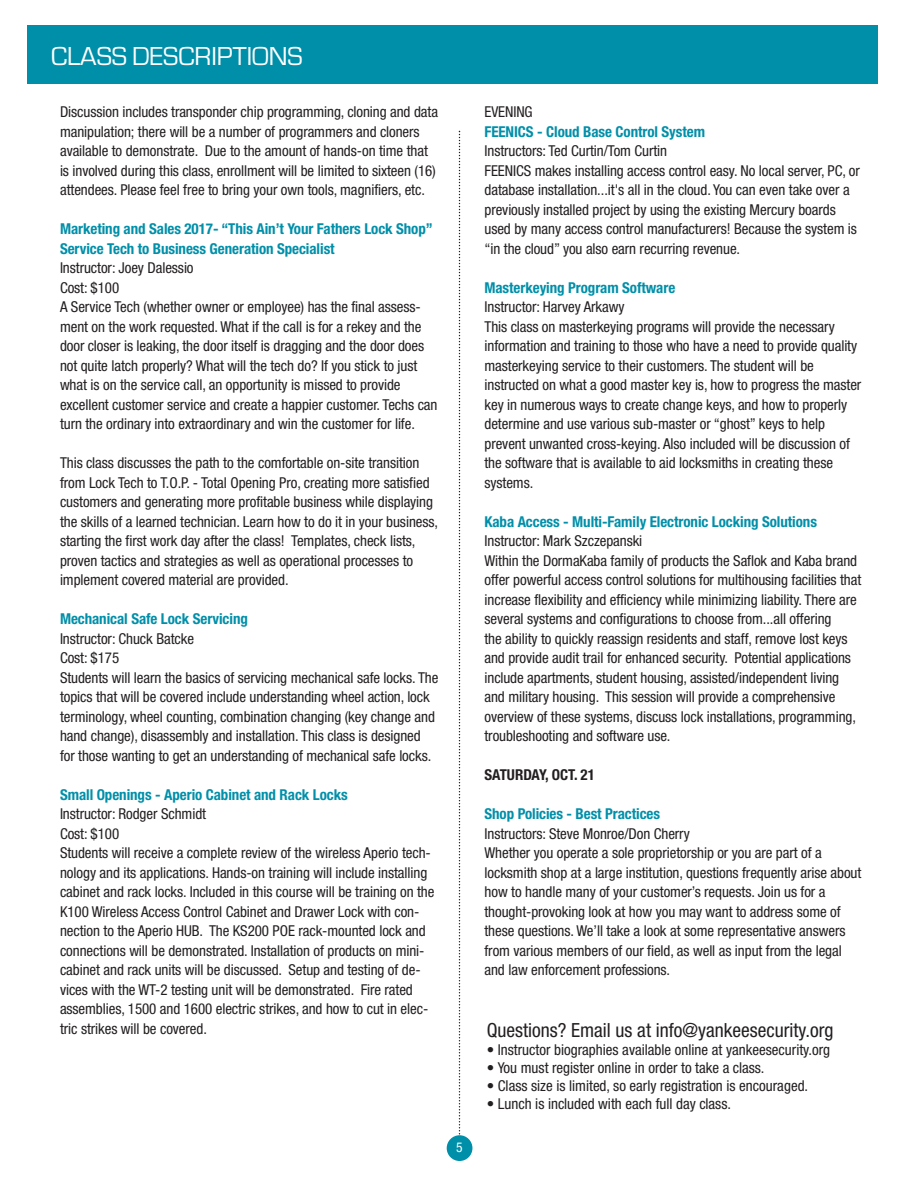
<style>
.page{position:relative;width:918px;height:1188px;background:#fff}
.page>*{position:absolute;margin:0;border:0;box-sizing:border-box;transform-origin:0 0}
.t1{font:27px "Eurostile";color:#fff}
.t2{font:condensed 19.5px "Helvetica Neue LTCE";color:#231f20}
.t3{font:condensed 15px/19.5px "Helvetica Neue LTCE";letter-spacing:-.005em;color:#231f20}
.t4{font:700 condensed 15px/19.5px "Helvetica Neue LT Std";letter-spacing:-.005em;color:#008fa9}
.t5{font:700 condensed 15px "Helvetica Neue LT Std";color:#231f20}
.t6{font:condensed 13.5px "Helvetica Neue LTCE";color:#fff}
</style>
<div class="page">
<svg style="left:459px;top:131px;width:1px;height:1004px"></svg>
<div style="left:447px;top:1135px;width:25px;height:26px;background:#008fa9;border-radius:50%"></div>
<div style="left:27px;top:26px;width:850px;height:58px;background:#008fa9"></div>
<h1 class="t1" style="left:51px;top:40px;width:253px">CLASS DESCRIPTIONS</h1>
<p class="t3" style="left:60px;top:103px;width:380px">Discussion includes transponder chip programming, cloning and data manipulation; there will be a number of programmers and cloners available to demonstrate. Due to the amount of hands-on time that is involved during this class, enrollment will be limited to sixteen (16) attendees. Please feel free to bring your own tools, magnifiers, etc.</p>
<p class="t4" style="left:60px;top:220px;width:374px">Marketing and Sales 2017- “This Ain’t Your Fathers Lock Shop”<br>Service Tech to Business Generation Specialist</p>
<p class="t3" style="left:60px;top:259px;width:379px">Instructor: Joey Dalessio<br>Cost: $100<br>A Service Tech (whether owner or employee) has the final assess&shy;ment on the work requested. What if the call is for a rekey and the door closer is leaking, the door itself is dragging and the door does not quite latch properly? What will the tech do? If you stick to just what is on the service call, an opportunity is missed to provide excellent customer service and create a happier customer. Techs can turn the ordinary into extraordinary and win the customer for life.</p>
<p class="t3" style="left:60px;top:454px;width:380px">This class discusses the path to the comfortable on-site transition from Lock Tech to T.O.P. - Total Opening Pro, creating more satisfied customers and generating more profitable business while displaying the skills of a learned technician. Learn how to do it in your business, starting the first work day after the class! Templates, check lists, proven tactics and strategies as well as operational processes to implement covered material are provided.</p>
<p class="t4" style="left:60px;top:610px;width:189px">Mechanical Safe Lock Servicing</p>
<p class="t3" style="left:60px;top:630px;width:380px">Instructor: Chuck Batcke<br>Cost: $175<br>Students will learn the basics of servicing mechanical safe locks. The topics that will be covered include understanding wheel action, lock terminology, wheel counting, combination changing (key change and hand change), disassembly and installation. This class is designed for those wanting to get an understanding of mechanical safe locks.</p>
<p class="t4" style="left:60px;top:786px;width:289px">Small Openings - Aperio Cabinet and Rack Locks</p>
<p class="t3" style="left:60px;top:805px;width:376px">Instructor: Rodger Schmidt<br>Cost: $100<br>Students will receive a complete review of the wireless Aperio tech&shy;nology and its applications. Hands-on training will include installing cabinet and rack locks. Included in this course will be training on the K100 Wireless Access Control Cabinet and Drawer Lock with con&shy;nection to the Aperio HUB. The KS200 POE rack-mounted lock and connections will be demonstrated. Installation of products on mini&shy;cabinet and rack units will be discussed. Setup and testing of de&shy;vices with the WT-2 testing unit will be demonstrated. Fire rated assemblies, 1500 and 1600 electric strikes, and how to cut in elec&shy;tric strikes will be covered.</p>
<p class="t6" style="left:456px;top:1142px;width:8px">5</p>
<p class="t3" style="left:485px;top:103px;width:50px">EVENING</p>
<p class="t4" style="left:484px;top:123px;width:222px">FEENICS - Cloud Base Control System</p>
<p class="t3" style="left:484px;top:142px;width:377px">Instructors: Ted Curtin/Tom Curtin<br>FEENICS makes installing access control easy. No local server, PC, or database installation...it's all in the cloud. You can even take over a previously installed project by using the existing Mercury boards used by many access control manufacturers! Because the system is “in the cloud” you also earn recurring revenue.</p>
<p class="t4" style="left:484px;top:279px;width:192px">Masterkeying Program Software</p>
<p class="t3" style="left:484px;top:298px;width:378px">Instructor: Harvey Arkawy<br>This class on masterkeying programs will provide the necessary information and training to those who have a need to provide quality masterkeying service to their customers. The student will be instructed on what a good master key is, how to progress the master key in numerous ways to create change keys, and how to properly determine and use various sub-master or “ghost” keys to help prevent unwanted cross-keying. Also included will be discussion of the software that is available to aid locksmiths in creating these systems.</p>
<p class="t4" style="left:484px;top:513px;width:334px">Kaba Access - Multi-Family Electronic Locking Solutions</p>
<p class="t3" style="left:484px;top:532px;width:378px">Instructor: Mark Szczepanski<br>Within the DormaKaba family of products the Saflok and Kaba brand offer powerful access control solutions for multihousing facilities that increase flexibility and efficiency while minimizing liability. There are several systems and configurations to choose from...all offering<br>the ability to quickly reassign residents and staff, remove lost keys and provide audit trail for enhanced security. Potential applications include apartments, student housing, assisted/independent living and military housing. This session will provide a comprehensive overview of these systems, discuss lock installations, programming, troubleshooting and software use.</p>
<p class="t5" style="left:484px;top:769px;width:112px">SATURDAY, OCT. 21</p>
<p class="t4" style="left:484px;top:805px;width:177px">Shop Policies - Best Practices</p>
<p class="t3" style="left:484px;top:825px;width:378px">Instructors: Steve Monroe/Don Cherry<br>Whether you operate a sole proprietorship or you are part of a locksmith shop at a large institution, questions frequently arise about how to handle many of your customer’s requests. Join us for a thought-provoking look at how you may want to address some of these questions. We’ll take a look at some representative answers from various members of our field, as well as input from the legal and law enforcement professions.</p>
<h2 class="t2" style="left:487px;top:1023px;width:348px">Questions? Email us at info@yankeesecurity.org</h2>
<p class="t3" style="left:487px;top:1041px;width:345px">• Instructor biographies available online at yankeesecurity.org</p>
<p class="t3" style="left:487px;top:1059px;width:279px">• You must register online in order to take a class.</p>
<p class="t3" style="left:487px;top:1077px;width:323px">• Class size is limited, so early registration is encouraged.</p>
<p class="t3" style="left:487px;top:1095px;width:246px">• Lunch is included with each full day class.</p>
</div>
